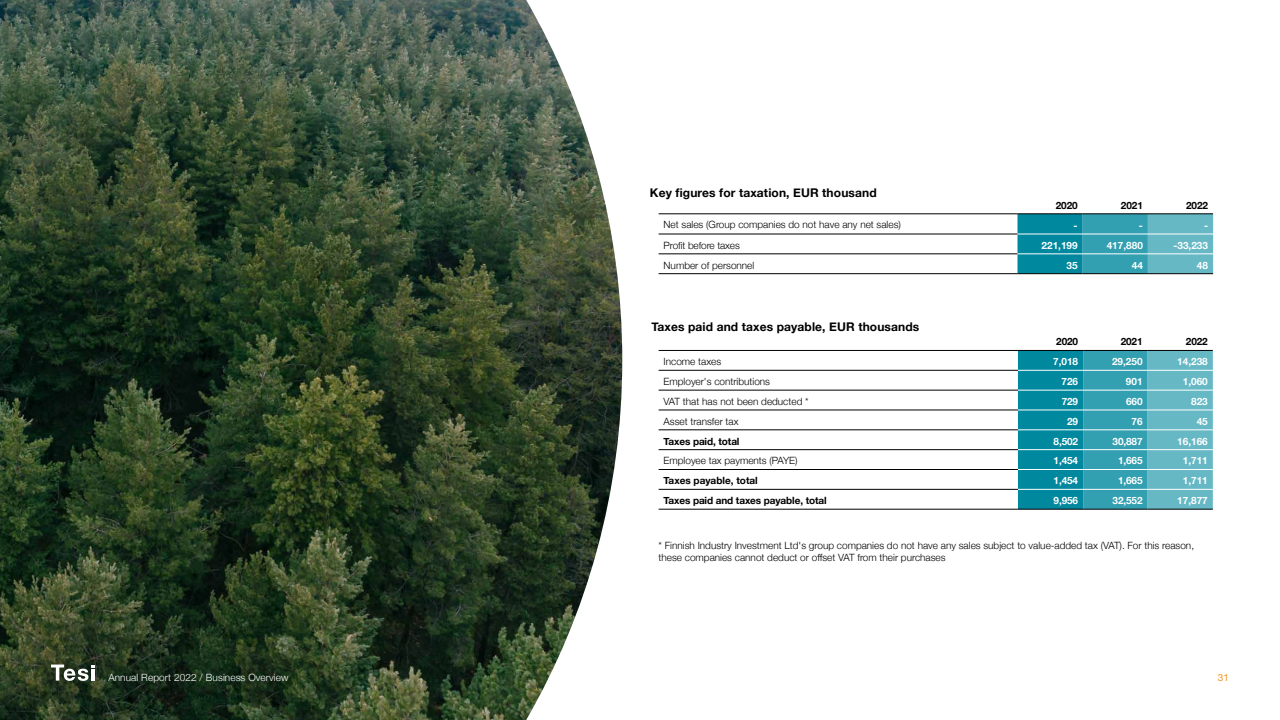
<style>
.page{position:relative;width:1280px;height:720px;background:#fff}
.page>*{position:absolute;margin:0;border:0;box-sizing:border-box;transform-origin:0 0}
.t1{font:700 12px "Helvetica Neue";letter-spacing:.01em;color:#000}
.t2{font:300 10px/12px "Helvetica Neue";color:#000}
.t3{font:700 10px "Helvetica Neue";color:#fff}
.t4{font:700 10px "Helvetica Neue";letter-spacing:-.01em;color:#000}
.t5{font:300 10px "Helvetica Neue";letter-spacing:.01em;color:#fff}
.t6{font:10px "Helvetica Neue";color:#f7941d}
</style>
<div class="page">
<svg style="left:1018px;top:214px;width:195px;height:59px;background:#37a1b2"></svg>
<hr style="left:659px;top:234px;width:359px;height:1px;background:#000">
<hr style="left:659px;top:254px;width:359px;height:1px;background:#000">
<hr style="left:659px;top:213px;width:359px;height:1px;background:#000">
<hr style="left:1018px;top:213px;width:65px;height:1px;background:#000">
<hr style="left:1083px;top:213px;width:65px;height:1px;background:#000">
<hr style="left:1148px;top:213px;width:65px;height:1px;background:#000">
<hr style="left:659px;top:273px;width:359px;height:1px;background:#000">
<hr style="left:1018px;top:273px;width:65px;height:1px;background:#000">
<hr style="left:1083px;top:273px;width:65px;height:1px;background:#000">
<hr style="left:1148px;top:273px;width:65px;height:1px;background:#000">
<hr style="left:1018px;top:234px;width:65px;height:1px;background:#fff">
<hr style="left:1018px;top:254px;width:65px;height:1px;background:#fff">
<hr style="left:1083px;top:234px;width:65px;height:1px;background:#fff">
<hr style="left:1083px;top:254px;width:65px;height:1px;background:#fff">
<hr style="left:1148px;top:234px;width:65px;height:1px;background:#fff">
<hr style="left:1148px;top:254px;width:65px;height:1px;background:#fff">
<svg style="left:1018px;top:351px;width:195px;height:158px;background:#36a1b2"></svg>
<hr style="left:659px;top:370px;width:359px;height:1px;background:#000">
<hr style="left:659px;top:390px;width:359px;height:1px;background:#000">
<hr style="left:659px;top:410px;width:359px;height:1px;background:#000">
<hr style="left:659px;top:430px;width:359px;height:1px;background:#000">
<hr style="left:659px;top:449px;width:359px;height:1px;background:#000">
<hr style="left:659px;top:469px;width:359px;height:1px;background:#000">
<hr style="left:659px;top:489px;width:359px;height:1px;background:#000">
<hr style="left:659px;top:350px;width:359px;height:1px;background:#000">
<hr style="left:1018px;top:350px;width:65px;height:1px;background:#000">
<hr style="left:1083px;top:350px;width:65px;height:1px;background:#000">
<hr style="left:1148px;top:350px;width:65px;height:1px;background:#000">
<hr style="left:1018px;top:370px;width:65px;height:1px;background:#fff">
<hr style="left:1018px;top:390px;width:65px;height:1px;background:#fff">
<hr style="left:1018px;top:410px;width:65px;height:1px;background:#fff">
<hr style="left:1018px;top:430px;width:65px;height:1px;background:#fff">
<hr style="left:1018px;top:449px;width:65px;height:1px;background:#fff">
<hr style="left:1018px;top:469px;width:65px;height:1px;background:#fff">
<hr style="left:1018px;top:489px;width:65px;height:1px;background:#fff">
<hr style="left:1083px;top:370px;width:65px;height:1px;background:#fff">
<hr style="left:1148px;top:370px;width:65px;height:1px;background:#fff">
<hr style="left:1083px;top:390px;width:65px;height:1px;background:#fff">
<hr style="left:1148px;top:390px;width:65px;height:1px;background:#fff">
<hr style="left:1083px;top:410px;width:65px;height:1px;background:#fff">
<hr style="left:1148px;top:410px;width:65px;height:1px;background:#fff">
<hr style="left:1083px;top:430px;width:65px;height:1px;background:#fff">
<hr style="left:1148px;top:430px;width:65px;height:1px;background:#fff">
<hr style="left:1083px;top:449px;width:65px;height:1px;background:#fff">
<hr style="left:1148px;top:449px;width:65px;height:1px;background:#fff">
<hr style="left:1083px;top:469px;width:65px;height:1px;background:#fff">
<hr style="left:1148px;top:469px;width:65px;height:1px;background:#fff">
<hr style="left:1083px;top:489px;width:65px;height:1px;background:#fff">
<hr style="left:1148px;top:489px;width:65px;height:1px;background:#fff">
<hr style="left:659px;top:509px;width:359px;height:1px;background:#000">
<hr style="left:1018px;top:509px;width:65px;height:1px;background:#000">
<hr style="left:1083px;top:509px;width:65px;height:1px;background:#000">
<hr style="left:1148px;top:509px;width:65px;height:1px;background:#000">
<img style="left:0;top:0;width:622px;height:720px">
<svg style="left:51px;top:665px;width:44px;height:16px"></svg>
<p class="t1" style="left:650px;top:184px;width:228px">Key figures for taxation, EUR thousand</p>
<p class="t4" style="left:1056px;top:197px;width:23px">2020</p>
<p class="t4" style="left:1121px;top:197px;width:23px">2021</p>
<p class="t4" style="left:1186px;top:197px;width:23px">2022</p>
<p class="t2" style="left:664px;top:218px;width:239px">Net sales (Group companies do not have any net sales)</p>
<p class="t3" style="left:1074px;top:217px;width:6px">-</p>
<p class="t3" style="left:1139px;top:217px;width:6px">-</p>
<p class="t3" style="left:1204px;top:217px;width:6px">-</p>
<p class="t2" style="left:664px;top:238px;width:78px">Profit before taxes</p>
<p class="t3" style="left:1042px;top:237px;width:38px">221,199</p>
<p class="t3" style="left:1107px;top:237px;width:38px">417,880</p>
<p class="t3" style="left:1173px;top:237px;width:36px">-33,233</p>
<p class="t2" style="left:664px;top:258px;width:92px">Number of personnel</p>
<p class="t3" style="left:1067px;top:257px;width:13px">35</p>
<p class="t3" style="left:1132px;top:257px;width:13px">44</p>
<p class="t3" style="left:1197px;top:257px;width:13px">48</p>
<p class="t1" style="left:651px;top:318px;width:269px">Taxes paid and taxes payable, EUR thousands</p>
<p class="t4" style="left:1056px;top:334px;width:23px">2020</p>
<p class="t4" style="left:1121px;top:334px;width:23px">2021</p>
<p class="t4" style="left:1186px;top:334px;width:23px">2022</p>
<p class="t2" style="left:664px;top:355px;width:59px">Income taxes</p>
<p class="t3" style="left:1053px;top:354px;width:27px">7,018</p>
<p class="t3" style="left:1112px;top:354px;width:32px">29,250</p>
<p class="t3" style="left:1177px;top:354px;width:32px">14,238</p>
<p class="t2" style="left:664px;top:375px;width:108px">Employer's contributions</p>
<p class="t3" style="left:1061px;top:374px;width:18px">726</p>
<p class="t3" style="left:1126px;top:374px;width:18px">901</p>
<p class="t3" style="left:1183px;top:374px;width:27px">1,060</p>
<p class="t2" style="left:664px;top:395px;width:147px">VAT that has not been deducted *</p>
<p class="t3" style="left:1062px;top:393px;width:18px">729</p>
<p class="t3" style="left:1126px;top:393px;width:18px">660</p>
<p class="t3" style="left:1191px;top:393px;width:18px">823</p>
<p class="t2" style="left:664px;top:414px;width:76px">Asset transfer tax</p>
<p class="t3" style="left:1067px;top:413px;width:13px">29</p>
<p class="t3" style="left:1132px;top:413px;width:13px">76</p>
<p class="t3" style="left:1197px;top:413px;width:13px">45</p>
<p class="t4" style="left:664px;top:433px;width:77px">Taxes paid, total</p>
<p class="t3" style="left:1054px;top:433px;width:26px">8,502</p>
<p class="t3" style="left:1113px;top:433px;width:32px">30,887</p>
<p class="t3" style="left:1177px;top:433px;width:32px">16,166</p>
<p class="t2" style="left:664px;top:454px;width:135px">Employee tax payments (PAYE)</p>
<p class="t3" style="left:1054px;top:453px;width:26px">1,454</p>
<p class="t3" style="left:1118px;top:453px;width:26px">1,665</p>
<p class="t3" style="left:1183px;top:453px;width:27px">1,711</p>
<p class="t4" style="left:664px;top:473px;width:96px">Taxes payable, total</p>
<p class="t3" style="left:1054px;top:473px;width:26px">1,454</p>
<p class="t3" style="left:1118px;top:473px;width:26px">1,665</p>
<p class="t3" style="left:1183px;top:473px;width:27px">1,711</p>
<p class="t4" style="left:664px;top:493px;width:165px">Taxes paid and taxes payable, total</p>
<p class="t3" style="left:1054px;top:493px;width:26px">9,956</p>
<p class="t3" style="left:1113px;top:493px;width:32px">32,552</p>
<p class="t3" style="left:1177px;top:493px;width:32px">17,877</p>
<p class="t2" style="left:659px;top:539px;width:537px">* Finnish Industry Investment Ltd's group companies do not have any sales subject to value-added tax (VAT). For this reason, these companies cannot deduct or offset VAT from their purchases</p>
<p class="t5" style="left:108px;top:669px;width:182px">Annual Report 2022 / Business Overview</p>
<p class="t6" style="left:1218px;top:670px;width:13px">31</p>
</div>
